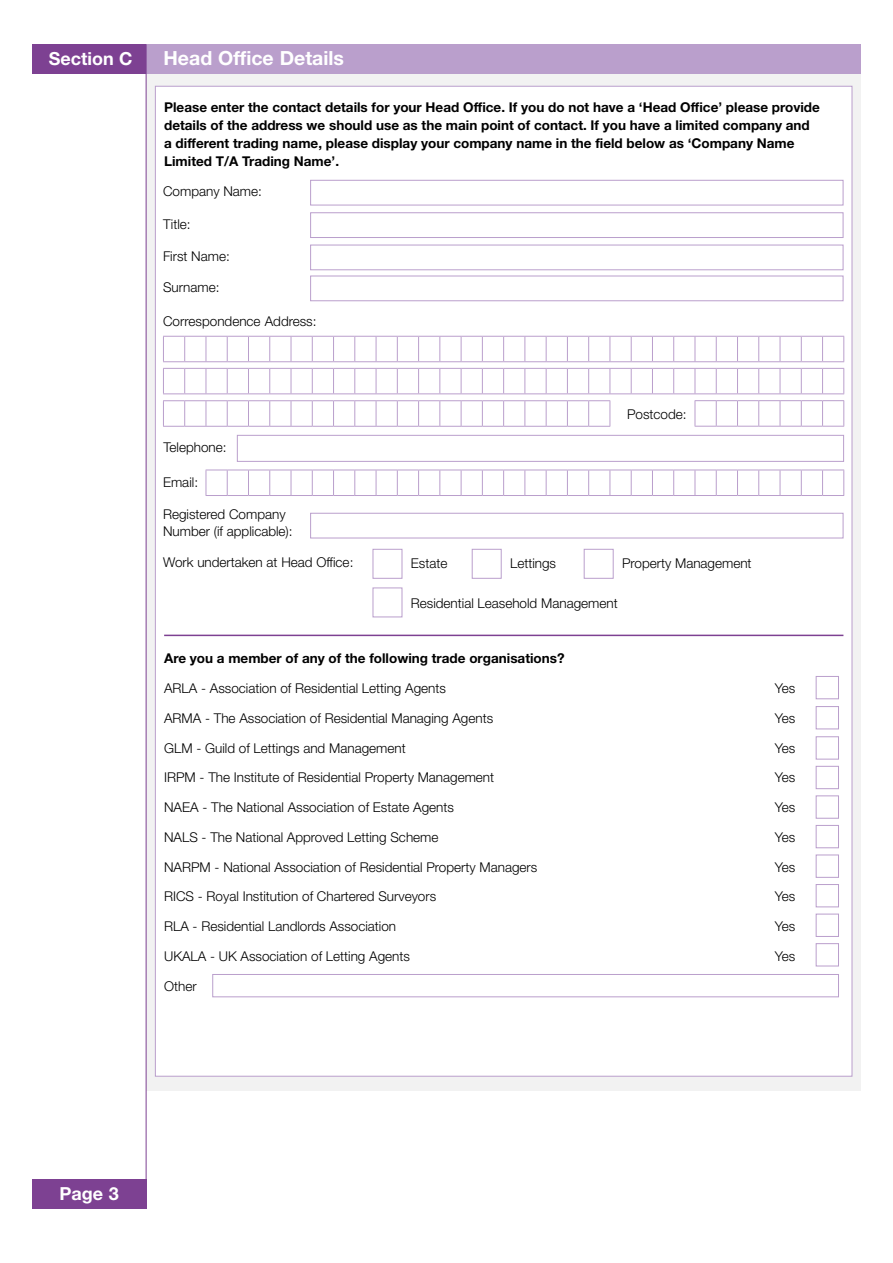
<style>
.page{position:relative;width:893px;height:1263px;background:#fff}
.page>*{position:absolute;margin:0;border:0;box-sizing:border-box;transform-origin:0 0}
.t1{font:700 19.5px "Helvetica Neue";color:#fff}
.t2{font:700 18px "Helvetica Neue";color:#fff}
.t3{font:300 13.5px/16.5px "Helvetica Neue";color:#000}
.t4{font:700 13.5px/18px "Helvetica Neue";color:#000}
</style>
<div class="page">
<div style="left:32px;top:1179px;width:114px;height:30px;background:#7d4192"></div>
<div style="left:146px;top:74px;width:715px;height:1017px;background:#f2f2f2"></div>
<div style="left:32px;top:44px;width:114px;height:30px;background:#7d4192"></div>
<div style="left:146px;top:44px;width:715px;height:30px;background:#ba9fcc"></div>
<div style="left:155px;top:86px;width:697px;height:990px;background:#fff;border:1px solid #ba9fcc"></div>
<div style="left:310px;top:180px;width:533px;height:25px;border:1px solid #ba9fcc"></div>
<div style="left:310px;top:513px;width:533px;height:25px;border:1px solid #ba9fcc"></div>
<svg style="left:163px;top:336px;width:681px;height:26px"></svg>
<svg style="left:163px;top:400px;width:448px;height:27px"></svg>
<svg style="left:695px;top:400px;width:149px;height:27px"></svg>
<svg style="left:206px;top:470px;width:638px;height:26px"></svg>
<div style="left:237px;top:435px;width:607px;height:27px;border:1px solid #ba9fcc"></div>
<svg style="left:163px;top:368px;width:681px;height:26px"></svg>
<div style="left:373px;top:549px;width:29px;height:30px;border:1px solid #ba9fcc"></div>
<div style="left:472px;top:549px;width:30px;height:30px;border:1px solid #ba9fcc"></div>
<div style="left:584px;top:549px;width:30px;height:30px;border:1px solid #ba9fcc"></div>
<hr style="left:164px;top:635px;width:679px;height:1px;background:#7d4192">
<div style="left:816px;top:676px;width:23px;height:23px;border:1px solid #ba9fcc"></div>
<div style="left:816px;top:706px;width:23px;height:23px;border:1px solid #ba9fcc"></div>
<div style="left:816px;top:736px;width:23px;height:23px;border:1px solid #ba9fcc"></div>
<div style="left:816px;top:766px;width:23px;height:23px;border:1px solid #ba9fcc"></div>
<div style="left:816px;top:795px;width:23px;height:23px;border:1px solid #ba9fcc"></div>
<div style="left:816px;top:825px;width:23px;height:23px;border:1px solid #ba9fcc"></div>
<div style="left:816px;top:855px;width:23px;height:23px;border:1px solid #ba9fcc"></div>
<div style="left:816px;top:884px;width:23px;height:23px;border:1px solid #ba9fcc"></div>
<div style="left:816px;top:914px;width:23px;height:23px;border:1px solid #ba9fcc"></div>
<div style="left:816px;top:943px;width:23px;height:23px;border:1px solid #ba9fcc"></div>
<div style="left:212px;top:974px;width:627px;height:23px;border:1px solid #ba9fcc"></div>
<div style="left:310px;top:212px;width:533px;height:26px;border:1px solid #ba9fcc"></div>
<div style="left:310px;top:245px;width:533px;height:25px;border:1px solid #ba9fcc"></div>
<div style="left:310px;top:276px;width:533px;height:25px;border:1px solid #ba9fcc"></div>
<hr style="left:146px;top:44px;width:1px;height:1165px;background:#7d4192">
<div style="left:373px;top:587px;width:29px;height:30px;border:1px solid #ba9fcc"></div>
<p class="t2" style="left:49px;top:47px;width:85px">Section C</p>
<p class="t1" style="left:163px;top:46px;width:182px">Head Office Details</p>
<p class="t4" style="left:164px;top:98px;width:657px">Please enter the contact details for your Head Office. If you do not have a ‘Head Office’ please provide details of the address we should use as the main point of contact. If you have a limited company and a different trading name, please display your company name in the field below as ‘Company Name Limited T/A Trading Name’.</p>
<p class="t3" style="left:163px;top:183px;width:100px">Company Name:</p>
<p class="t3" style="left:163px;top:216px;width:29px">Title:</p>
<p class="t3" style="left:163px;top:248px;width:68px">First Name:</p>
<p class="t3" style="left:163px;top:279px;width:58px">Surname:</p>
<p class="t3" style="left:163px;top:313px;width:155px">Correspondence Address:</p>
<p class="t3" style="left:164px;top:438px;width:65px">Telephone:</p>
<p class="t3" style="left:163px;top:473px;width:37px">Email:</p>
<p class="t3" style="left:163px;top:506px;width:131px">Registered Company<br>Number (if applicable):</p>
<p class="t3" style="left:627px;top:406px;width:61px">Postcode:</p>
<p class="t3" style="left:163px;top:554px;width:192px">Work undertaken at Head Office:</p>
<p class="t3" style="left:411px;top:555px;width:38px">Estate</p>
<p class="t3" style="left:510px;top:555px;width:47px">Lettings</p>
<p class="t3" style="left:622px;top:555px;width:131px">Property Management</p>
<p class="t3" style="left:411px;top:595px;width:208px">Residential Leasehold Management</p>
<p class="t4" style="left:164px;top:649px;width:402px">Are you a member of any of the following trade organisations?</p>
<p class="t3" style="left:164px;top:680px;width:283px">ARLA - Association of Residential Letting Agents</p>
<p class="t3" style="left:775px;top:680px;width:22px">Yes</p>
<p class="t3" style="left:164px;top:709px;width:331px">ARMA - The Association of Residential Managing Agents</p>
<p class="t3" style="left:775px;top:709px;width:22px">Yes</p>
<p class="t3" style="left:164px;top:739px;width:243px">GLM - Guild of Lettings and Management</p>
<p class="t3" style="left:775px;top:739px;width:22px">Yes</p>
<p class="t3" style="left:164px;top:769px;width:332px">IRPM - The Institute of Residential Property Management</p>
<p class="t3" style="left:775px;top:769px;width:22px">Yes</p>
<p class="t3" style="left:164px;top:799px;width:291px">NAEA - The National Association of Estate Agents</p>
<p class="t3" style="left:775px;top:799px;width:22px">Yes</p>
<p class="t3" style="left:164px;top:828px;width:276px">NALS - The National Approved Letting Scheme</p>
<p class="t3" style="left:775px;top:828px;width:22px">Yes</p>
<p class="t3" style="left:164px;top:858px;width:375px">NARPM - National Association of Residential Property Managers</p>
<p class="t3" style="left:775px;top:858px;width:22px">Yes</p>
<p class="t3" style="left:164px;top:888px;width:274px">RICS - Royal Institution of Chartered Surveyors</p>
<p class="t3" style="left:775px;top:888px;width:22px">Yes</p>
<p class="t3" style="left:164px;top:918px;width:234px">RLA - Residential Landlords Association</p>
<p class="t3" style="left:775px;top:918px;width:22px">Yes</p>
<p class="t3" style="left:164px;top:947px;width:247px">UKALA - UK Association of Letting Agents</p>
<p class="t3" style="left:775px;top:947px;width:22px">Yes</p>
<p class="t3" style="left:164px;top:977px;width:34px">Other</p>
<p class="t2" style="left:59px;top:1182px;width:61px">Page 3</p>
</div>
